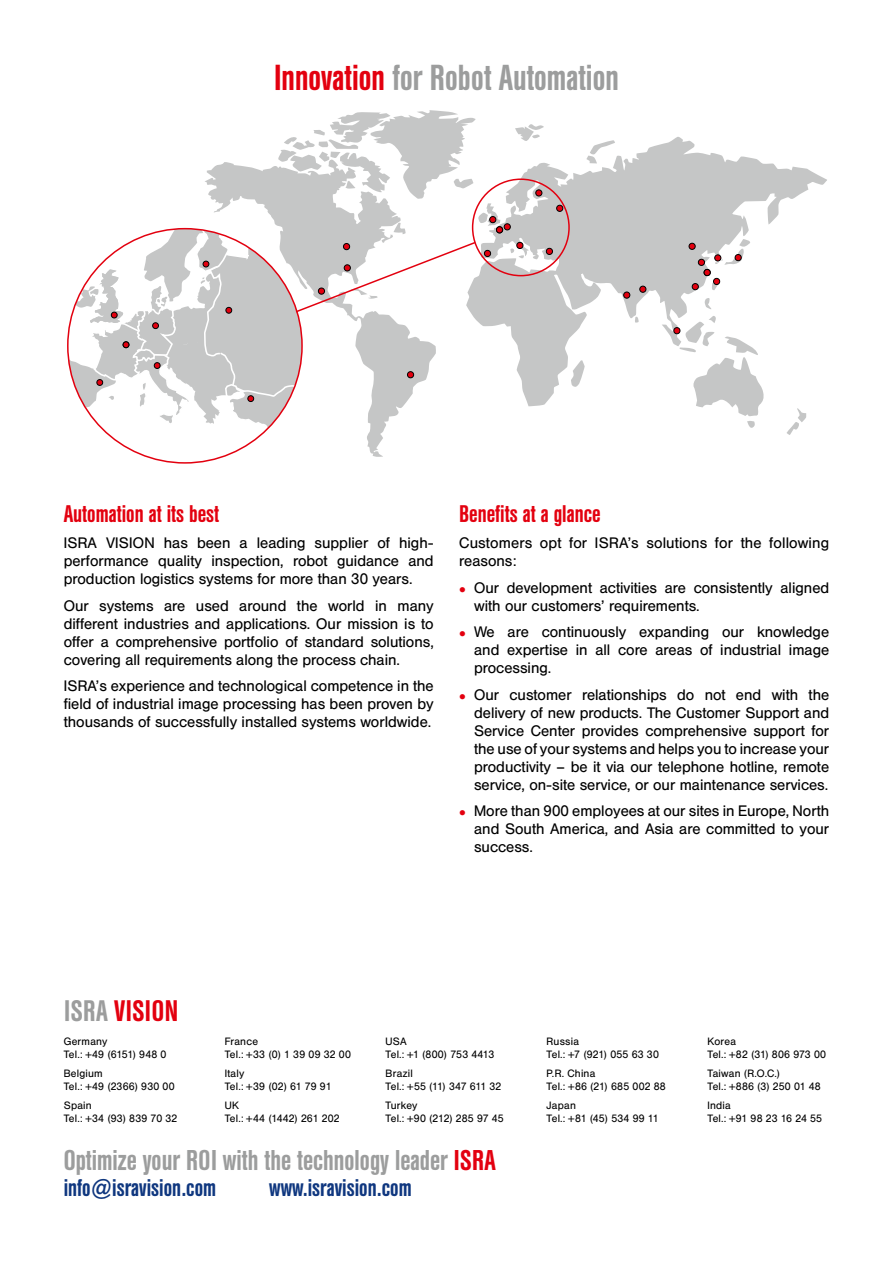
<style>
.page{position:relative;width:893px;height:1263px;background:#fff}
.page>*{position:absolute;margin:0;border:0;box-sizing:border-box;transform-origin:0 0}
.t1{font:500 36px "Helvetica Con BQ";color:#9c9d9d}
.t2{font:500 29.55px "Helvetica Con BQ";letter-spacing:.02em;color:#e3000f}
.t3{font:500 28.5px "Helvetica Con BQ";color:#9c9d9d}
.t4{font:500 24px "Helvetica Con BQ";color:#0f377f}
.t5{font:500 24px "Helvetica Con BQ";color:#e3000f}
.t6{font:15px/18px "Helvetica BQ";color:#000;text-align:justify}
.t7{font:10.5px/12.8px "Helvetica BQ";letter-spacing:.02em;color:#000}
.s1{color:#e3000f}
.s2{color:#9c9d9d}
</style>
<div class="page">
<svg style="left:219px;top:437px;width:164px;height:20px"></svg>
<svg style="left:544px;top:137px;width:283px;height:268px"></svg>
<svg style="left:586px;top:140px;width:29px;height:23px"></svg>
<svg style="left:571px;top:360px;width:14px;height:27px"></svg>
<svg style="left:634px;top:317px;width:5px;height:6px"></svg>
<svg style="left:704px;top:298px;width:7px;height:11px"></svg>
<svg style="left:711px;top:283px;width:8px;height:8px"></svg>
<svg style="left:787px;top:408px;width:19px;height:27px"></svg>
<svg style="left:662px;top:315px;width:102px;height:113px"></svg>
<div style="left:546px;top:248px;width:7px;height:7px;background:#e3000f;border:1px solid #000;border-radius:50%"></div>
<div style="left:556px;top:205px;width:7px;height:7px;background:#e3000f;border:1px solid #000;border-radius:50%"></div>
<svg style="left:640px;top:286px;width:6px;height:6px"></svg>
<svg style="left:624px;top:292px;width:6px;height:6px"></svg>
<svg style="left:689px;top:243px;width:6px;height:7px"></svg>
<div style="left:698px;top:259px;width:7px;height:7px;background:#e3000f;border:1px solid #000;border-radius:50%"></div>
<svg style="left:692px;top:283px;width:6px;height:7px"></svg>
<div style="left:713px;top:278px;width:7px;height:7px;background:#e3000f;border:1px solid #000;border-radius:50%"></div>
<svg style="left:715px;top:239px;width:35px;height:26px"></svg>
<svg style="left:735px;top:254px;width:6px;height:7px"></svg>
<svg style="left:674px;top:327px;width:6px;height:7px"></svg>
<svg style="left:704px;top:269px;width:6px;height:7px"></svg>
<svg style="left:68px;top:110px;width:476px;height:327px"></svg>
<h1 class="t1" style="left:274px;top:59px;width:346px"><span class="s1">Innovation</span> for Robot Automation</h1>
<h3 class="t5" style="left:64px;top:500px;width:157px">Automation at its best</h3>
<p class="t6" style="left:64px;top:534px;width:371px">ISRA VISION has been a leading supplier of high&shy;performance quality inspection, robot guidance and production logistics systems for more than 30 years.</p>
<p class="t6" style="left:64px;top:597px;width:371px">Our systems are used around the world in many different industries and applications. Our mission is to offer a comprehensive portfolio of standard solutions, covering all requirements along the process chain.</p>
<p class="t6" style="left:64px;top:677px;width:371px">ISRA’s experience and technological competence in the field of industrial image processing has been proven by thousands of successfully installed systems worldwide.</p>
<h3 class="t5" style="left:459px;top:500px;width:143px">Benefits at a glance</h3>
<p class="t6" style="left:459px;top:534px;width:371px">Customers opt for ISRA’s solutions for the following reasons:</p>
<p class="t6" style="left:474px;top:579px;width:357px;text-indent:-15px"><span class="s1">●</span> Our development activities are consistently aligned with our customers’ requirements.</p>
<p class="t6" style="left:474px;top:623px;width:357px;text-indent:-15px"><span class="s1">●</span> We are continuously expanding our knowledge and expertise in all core areas of industrial image processing.</p>
<p class="t6" style="left:474px;top:686px;width:357px;text-indent:-15px"><span class="s1">●</span> Our customer relationships do not end with the delivery of new products. The Customer Support and Service Center provides comprehensive support for the use of your systems and helps you to increase your productivity – be it via our telephone hotline, remote service, on-site service, or our maintenance services.</p>
<p class="t6" style="left:474px;top:802px;width:357px;text-indent:-15px"><span class="s1">●</span> More than 900 employees at our sites in Europe, North and South America, and Asia are committed to your success.</p>
<h2 class="t2" style="left:64px;top:995px;width:116px"><span class="s2">ISRA</span> VISION</h2>
<p class="t7" style="left:64px;top:1036px;width:104px">Germany<br>Tel.: +49 (6151) 948 0</p>
<p class="t7" style="left:64px;top:1067px;width:112px">Belgium<br>Tel.: +49 (2366) 930 00</p>
<p class="t7" style="left:64px;top:1099px;width:115px">Spain<br>Tel.: +34 (93) 839 70 32</p>
<p class="t7" style="left:225px;top:1036px;width:128px">France<br>Tel.: +33 (0) 1 39 09 32 00</p>
<p class="t7" style="left:225px;top:1067px;width:108px">Italy<br>Tel.: +39 (02) 61 79 91</p>
<p class="t7" style="left:225px;top:1099px;width:117px">UK<br>Tel.: +44 (1442) 261 202</p>
<p class="t7" style="left:386px;top:1036px;width:110px">USA<br>Tel.: +1 (800) 753 4413</p>
<p class="t7" style="left:386px;top:1067px;width:117px">Brazil<br>Tel.: +55 (11) 347 611 32</p>
<p class="t7" style="left:386px;top:1099px;width:120px">Turkey<br>Tel.: +90 (212) 285 97 45</p>
<h3 class="t3" style="left:64px;top:1145px;width:434px">Optimize your ROI with the technology leader <span class="s1">ISRA</span></h3>
<h3 class="t4" style="left:64px;top:1174px;width:154px">info@isravision.com</h3>
<h3 class="t4" style="left:269px;top:1174px;width:144px">www.isravision.com</h3>
<p class="t7" style="left:547px;top:1036px;width:114px">Russia<br>Tel.: +7 (921) 055 63 30</p>
<p class="t7" style="left:547px;top:1067px;width:121px">P.R. China<br>Tel.: +86 (21) 685 002 88</p>
<p class="t7" style="left:547px;top:1099px;width:114px">Japan<br>Tel.: +81 (45) 534 99 11</p>
<p class="t7" style="left:707px;top:1036px;width:120px">Korea<br>Tel.: +82 (31) 806 973 00</p>
<p class="t7" style="left:707px;top:1067px;width:115px">Taiwan (R.O.C.)<br>Tel.: +886 (3) 250 01 48</p>
<p class="t7" style="left:707px;top:1099px;width:116px">India<br>Tel.: +91 98 23 16 24 55</p>
</div>
